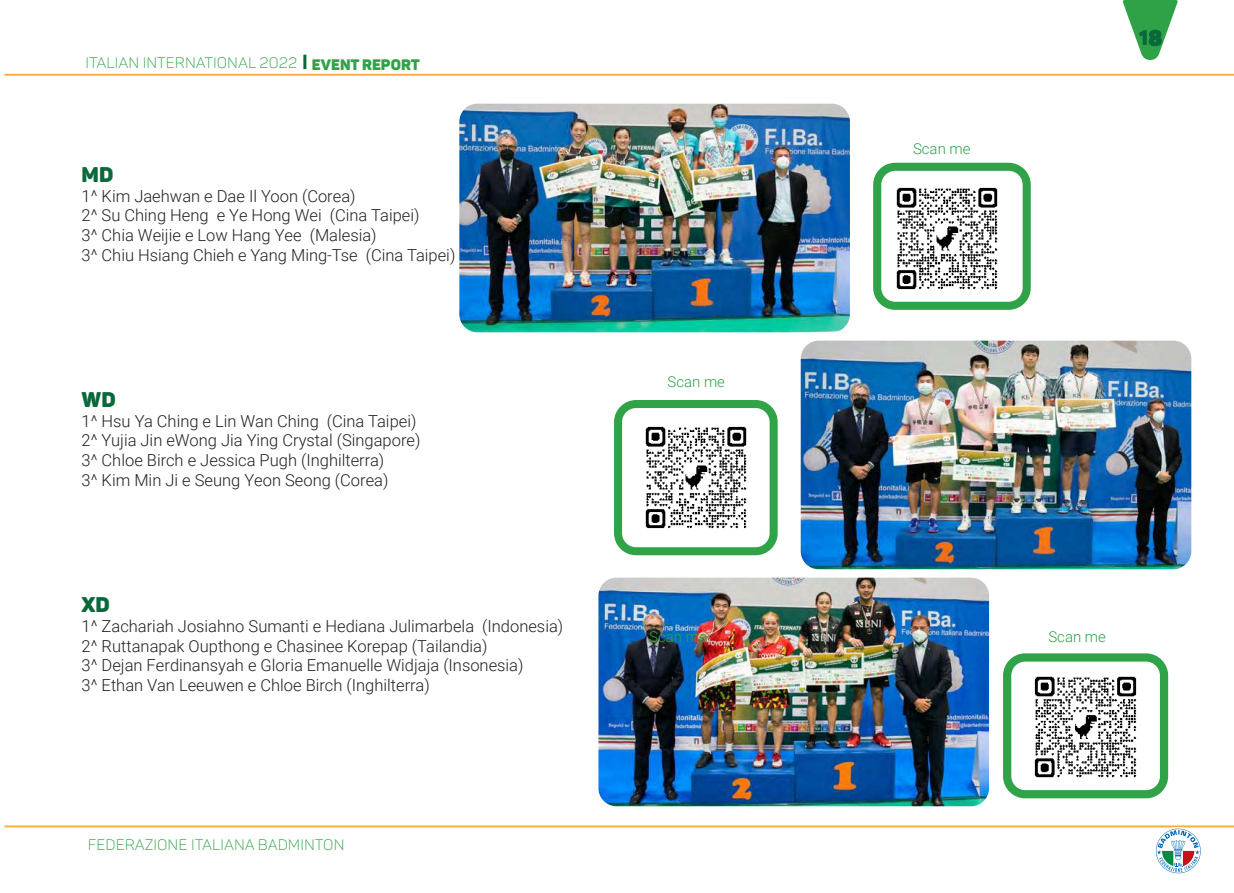
<style>
.page{position:relative;width:1234px;height:893px;background:#fff}
.page>*{position:absolute;margin:0;border:0;box-sizing:border-box;transform-origin:0 0}
.t1{font:21px "Panton Black Caps";color:#0a693a}
.t2{font:300 16.5px/19.8px "Roboto";color:#231f20}
.t3{font:15px "Panton Light Caps";color:#30a248}
.t4{font:300 15px "Roboto";color:#30a248}
.s1{font-family:"Panton Black Caps"}
</style>
<div class="page">
<hr style="left:5px;top:825px;width:1228px;height:2px;background:#fbad3e">
<hr style="left:303px;top:55px;width:3px;height:14px;background:#0c6638">
<hr style="left:5px;top:74px;width:1228px;height:2px;background:#fbad3e">
<svg style="left:1122px;top:0;width:55px;height:60px"></svg>
<img style="left:459px;top:104px;width:390px;height:228px">
<img style="left:800px;top:341px;width:390px;height:228px">
<img style="left:598px;top:578px;width:390px;height:228px">
<img style="left:645px;top:426px;width:102px;height:103px">
<img style="left:1034px;top:676px;width:103px;height:102px">
<img style="left:885px;top:187px;width:113px;height:112px">
<div style="left:1002px;top:653px;width:165px;height:145px;border:8px solid #30a248;border-radius:18px"></div>
<div style="left:614px;top:400px;width:163px;height:155px;border:8px solid #30a248;border-radius:18px"></div>
<div style="left:873px;top:163px;width:157px;height:147px;border:8px solid #30a248;border-radius:18px"></div>
<svg style="left:1153px;top:827px;width:48px;height:48px"></svg>
<svg style="left:1155px;top:829px;width:45px;height:44px"></svg>
<p class="t3" style="left:85px;top:53px;width:336px">ITALIAN INTERNATIONAL 2022 <span class="s1">EVENT REPORT</span></p>
<p class="t1" style="left:82px;top:161px;width:33px">MD</p>
<p class="t2" style="left:82px;top:185px;width:375px">1^ Kim Jaehwan e Dae Il Yoon (Corea)<br>2^ Su Ching Heng e Ye Hong Wei (Cina Taipei)<br>3^ Chia Weijie e Low Hang Yee (Malesia)<br>3^ Chiu Hsiang Chieh e Yang Ming-Tse (Cina Taipei)</p>
<p class="t1" style="left:82px;top:386px;width:36px">WD</p>
<p class="t2" style="left:82px;top:410px;width:340px">1^ Hsu Ya Ching e Lin Wan Ching (Cina Taipei)<br>2^ Yujia Jin eWong Jia Ying Crystal (Singapore)<br>3^ Chloe Birch e Jessica Pugh (Inghilterra)<br>3^ Kim Min Ji e Seung Yeon Seong (Corea)</p>
<p class="t1" style="left:82px;top:591px;width:30px">XD</p>
<p class="t2" style="left:82px;top:615px;width:483px">1^ Zachariah Josiahno Sumanti e Hediana Julimarbela (Indonesia)<br>2^ Ruttanapak Oupthong e Chasinee Korepap (Tailandia)<br>3^ Dejan Ferdinansyah e Gloria Emanuelle Widjaja (Insonesia)<br>3^ Ethan Van Leeuwen e Chloe Birch (Inghilterra)</p>
<p class="t3" style="left:88px;top:836px;width:258px">FEDERAZIONE ITALIANA BADMINTON</p>
<p class="t4" style="left:667px;top:371px;width:59px">Scan me</p>
<p class="t4" style="left:649px;top:626px;width:59px">Scan me</p>
<p class="t4" style="left:912px;top:138px;width:59px">Scan me</p>
<p class="t1" style="left:1138px;top:24px;width:25px">18</p>
<p class="t4" style="left:1048px;top:626px;width:59px">Scan me</p>
</div>
